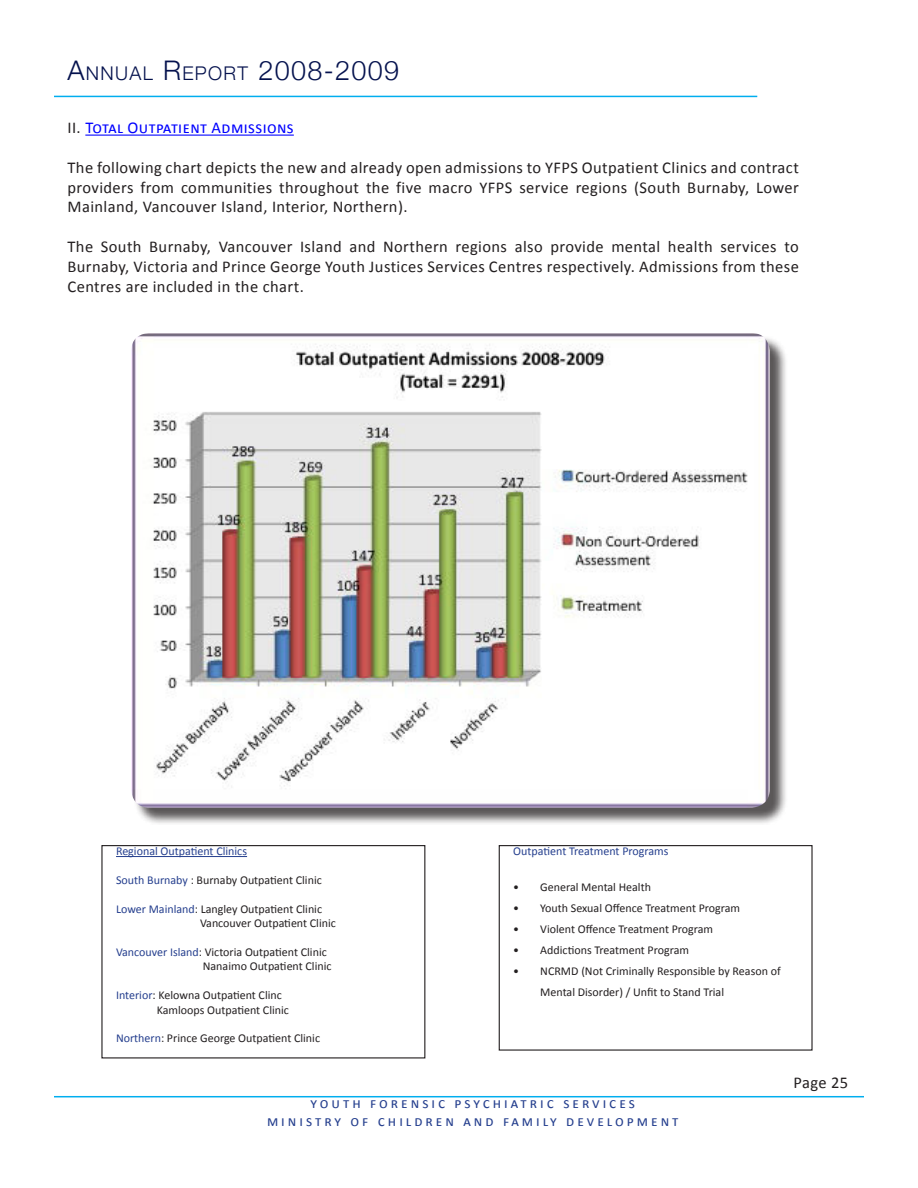
<style>
.page{position:relative;width:918px;height:1188px;background:#fff}
.page>*{position:absolute;margin:0;border:0;box-sizing:border-box;transform-origin:0 0}
.t1{font:300 27px "Helvetica Neue";letter-spacing:.05em;color:#05124e}
.t2{font:16.5px/19.8px "Calibri";letter-spacing:.025em;color:#231f20;text-align:justify}
.t3{font:16.5px "Calibri";letter-spacing:.025em;color:#00f}
.t4{font:15px/18px "Calibri";letter-spacing:.2em;color:#253f8e;text-align:center}
.t5{font:12px/14.4px "Calibri";color:#231f20}
.t6{font:12px "Calibri";color:#253f8e}
.s1{font-size:18.9px}
.s2{color:#231f20}
.s3{color:#253f8e}
</style>
<div class="page">
<hr style="left:54px;top:96px;width:703px;height:1px;background:#00aeef">
<hr style="left:54px;top:1096px;width:810px;height:1px;background:#00aeef">
<hr style="left:85px;top:135px;width:209px;height:1px;background:#00f">
<hr style="left:116px;top:856px;width:131px;height:1px;background:#253f8e">
<div style="left:101px;top:845px;width:324px;height:213px;border:1px solid #231f20"></div>
<div style="left:499px;top:845px;width:314px;height:206px;border:1px solid #231f20"></div>
<div style="left:133px;top:335px;width:655px;height:491px;background:#231f20;opacity:.75"></div>
<img style="left:131px;top:333px;width:639px;height:475px">
<h1 class="t1" style="left:68px;top:55px;width:333px">A<span class="s1">NNUAL</span> R<span class="s1">EPORT</span> 2008-2009</h1>
<h2 class="t3" style="left:68px;top:118px;width:228px"><span class="s2">II.</span> Total Outpatient Admissions</h2>
<p class="t2" style="left:68px;top:157px;width:733px">The following chart depicts the new and already open admissions to YFPS Outpatient Clinics and contract providers from communities throughout the five macro YFPS service regions (South Burnaby, Lower Mainland, Vancouver Island, Interior, Northern).</p>
<p class="t2" style="left:68px;top:236px;width:733px">The South Burnaby, Vancouver Island and Northern regions also provide mental health services to Burnaby, Victoria and Prince George Youth Justices Services Centres respectively. Admissions from these Centres are included in the chart.</p>
<p class="t6" style="left:116px;top:844px;width:133px">Regional Outpatient Clinics</p>
<p class="t5" style="left:116px;top:872px;width:207px"><span class="s3">South Burnaby</span> : Burnaby Outpatient Clinic</p>
<p class="t5" style="left:200px;top:901px;width:137px;text-indent:-84px"><span class="s3">Lower Mainland</span>: Langley Outpatient Clinic<br>Vancouver Outpatient Clinic</p>
<p class="t5" style="left:203px;top:944px;width:130px;text-indent:-87px"><span class="s3">Vancouver Island</span>: Victoria Outpatient Clinic<br>Nanaimo Outpatient Clinic</p>
<p class="t5" style="left:157px;top:987px;width:134px;text-indent:-41px"><span class="s3">Interior</span>: Kelowna Outpatient Clinc<br>Kamloops Outpatient Clinic</p>
<p class="t5" style="left:116px;top:1031px;width:206px"><span class="s3">Northern</span>: Prince George Outpatient Clinic</p>
<p class="t6" style="left:513px;top:844px;width:157px">Outpatient Treatment Programs</p>
<p class="t5" style="left:513px;top:879px;width:139px">• General Mental Health</p>
<p class="t5" style="left:513px;top:900px;width:228px">• Youth Sexual Offence Treatment Program</p>
<p class="t5" style="left:513px;top:921px;width:201px">• Violent Offence Treatment Program</p>
<p class="t5" style="left:513px;top:942px;width:177px">• Addictions Treatment Program</p>
<p class="t5" style="left:540px;top:960px;width:242px;line-height:21px;text-indent:-27px">• NCRMD (Not Criminally Responsible by Reason of<br>Mental Disorder) / Unfit to Stand Trial</p>
<p class="t4" style="left:267px;top:1093px;width:413px">youth forensic psychiatric services<br>ministry of children and family development</p>
<h2 class="t2" style="left:794px;top:1072px;width:56px">Page 25</h2>
</div>
